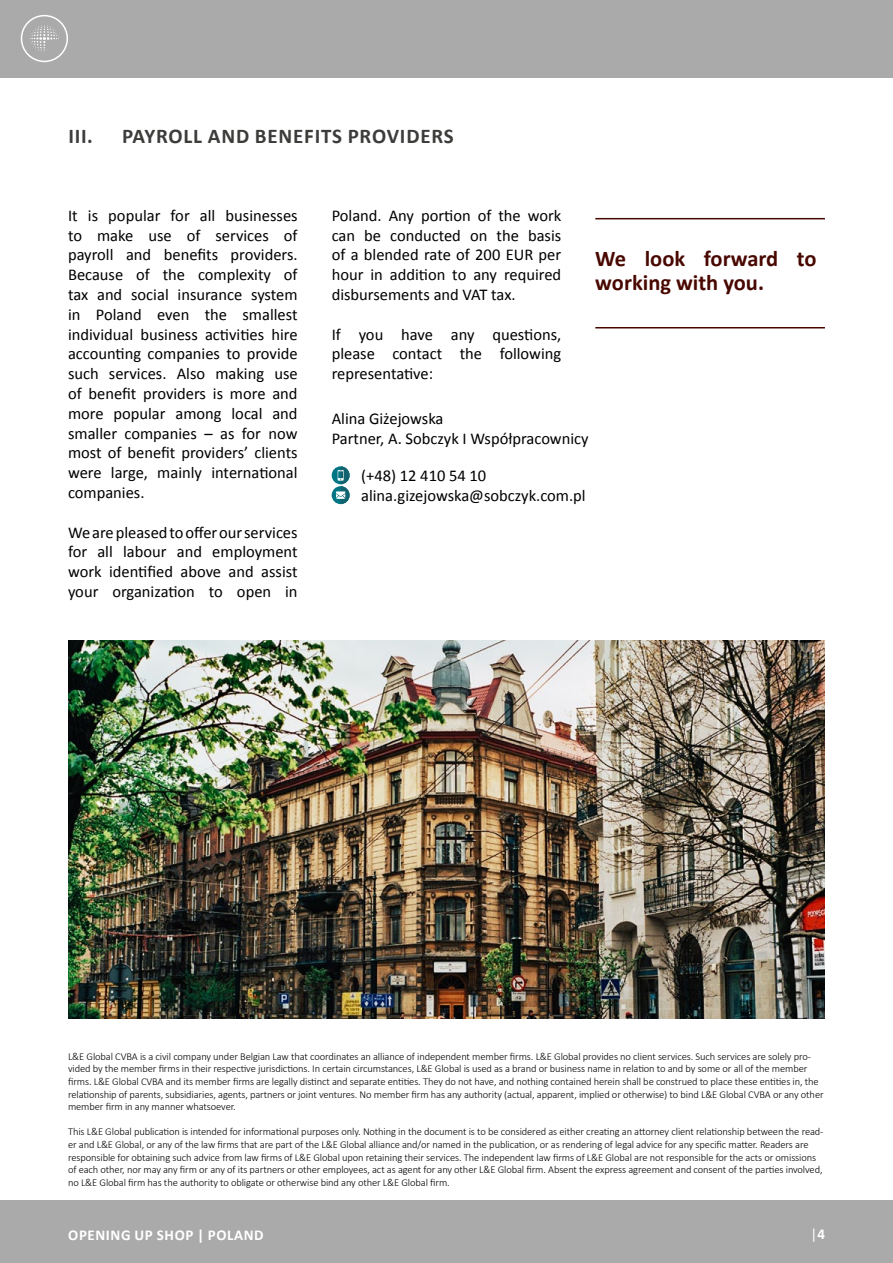
<style>
.page{position:relative;width:893px;height:1263px;background:#fff}
.page>*{position:absolute;margin:0;border:0;box-sizing:border-box;transform-origin:0 0}
.t1{font:700 22.5px/24px "Calibri";color:#480800}
.t2{font:700 21px "Calibri";letter-spacing:.04em;color:#3c3c3b}
.t3{font:16.5px/19.8px "Calibri";color:#000;text-align:justify}
.t4{font:700 15px "Calibri";letter-spacing:.04em;color:#fff}
.t5{font:15px "Calibri";color:#fff}
.t6{font:300 10.5px/12.6px "Calibri";letter-spacing:-.01em;color:#000}
.s1{font-weight:700}
</style>
<div class="page">
<div style="left:332px;top:466px;width:18px;height:18px;background:#007684;border-radius:50%"></div>
<div style="left:332px;top:486px;width:18px;height:18px;background:#007684;border-radius:50%"></div>
<svg style="left:336px;top:466px;width:14px;height:38px"></svg>
<div style="left:0;top:0;width:893px;height:77px;background:#aaa"></div>
<div style="left:21px;top:15px;width:47px;height:47px;border:2px solid #fff;border-radius:50%"></div>
<svg style="left:30px;top:25px;width:29px;height:27px"></svg>
<div style="left:0;top:1200px;width:893px;height:63px;background:#aaa"></div>
<hr style="left:595px;top:327px;width:230px;height:1px;background:#480800">
<hr style="left:595px;top:218px;width:230px;height:1px;background:#480800">
<img style="left:68px;top:641px;width:757px;height:377px">
<h2 class="t2" style="left:68px;top:123px;width:113px">III . PAYROLL</h2>
<h2 class="t2" style="left:208px;top:123px;width:246px">AND BENEFITS PROVIDERS</h2>
<p class="t3" style="left:68px;top:205px;width:231px">It is popular for all businesses to make use of services of payroll and benefits providers.<br>Because of the complexity of tax and social insurance system in Poland even the smallest individual business activities hire accounting companies to provide such services. Also making use of benefit providers is more and more popular among local and smaller companies – as for now most of benefit providers’ clients were large, mainly international companies.</p>
<h3 class="t3" style="left:68px;top:522px;width:231px">We are pleased to offer our services for all labour and employment work identified above and assist your organization to open in</h3>
<h3 class="t3" style="left:332px;top:205px;width:231px">Poland. Any portion of the work can be conducted on the basis of a blended rate of 200 EUR per hour in addition to any required disbursements and VAT tax.</h3>
<h3 class="t3" style="left:332px;top:324px;width:231px">If you have any questions, please contact the following representative:</h3>
<h1 class="t1" style="left:595px;top:246px;width:223px">WE LOOK FORWARD TO<br>WORKING WITH YOU.</h1>
<h3 class="t3" style="left:332px;top:409px;width:258px">Alina Giżejowska<br>Partner, A. Sobczyk I Współpracownicy</h3>
<h3 class="t3" style="left:361px;top:466px;width:226px">(+48) 12 410 54 10 alina.gizejowska@sobczyk.com.pl</h3>
<p class="t6" style="left:68px;top:1049px;width:757px">L&amp;E Global CVBA is a civil company under Belgian Law that coordinates an alliance of independent member firms. L&amp;E Global provides no client services. Such services are solely pro&shy;vided by the member firms in their respective jurisdictions. In certain circumstances, L&amp;E Global is used as a brand or business name in relation to and by some or all of the member firms. L&amp;E Global CVBA and its member firms are legally distinct and separate entities. They do not have, and nothing contained herein shall be construed to place these entities in, the relationship of parents, subsidiaries, agents, partners or joint ventures. No member firm has any authority (actual, apparent, implied or otherwise) to bind L&amp;E Global CVBA or any other member firm in any manner whatsoever.</p>
<p class="t6" style="left:68px;top:1125px;width:757px">This L&amp;E Global publication is intended for informational purposes only. Nothing in the document is to be considered as either creating an attorney client relationship between the read&shy;er and L&amp;E Global, or any of the law firms that are part of the L&amp;E Global alliance and/or named in the publication, or as rendering of legal advice for any specific matter. Readers are responsible for obtaining such advice from law firms of L&amp;E Global upon retaining their services. The independent law firms of L&amp;E Global are not responsible for the acts or omissions of each other, nor may any firm or any of its partners or other employees, act as agent for any other L&amp;E Global firm. Absent the express agreement and consent of the parties involved, no L&amp;E Global firm has the authority to obligate or otherwise bind any other L&amp;E Global firm.</p>
<h3 class="t4" style="left:68px;top:1225px;width:177px">OPENING UP SHOP | POLAND</h3>
<h3 class="t5" style="left:810px;top:1224px;width:16px">|<span class="s1">4</span></h3>
</div>
